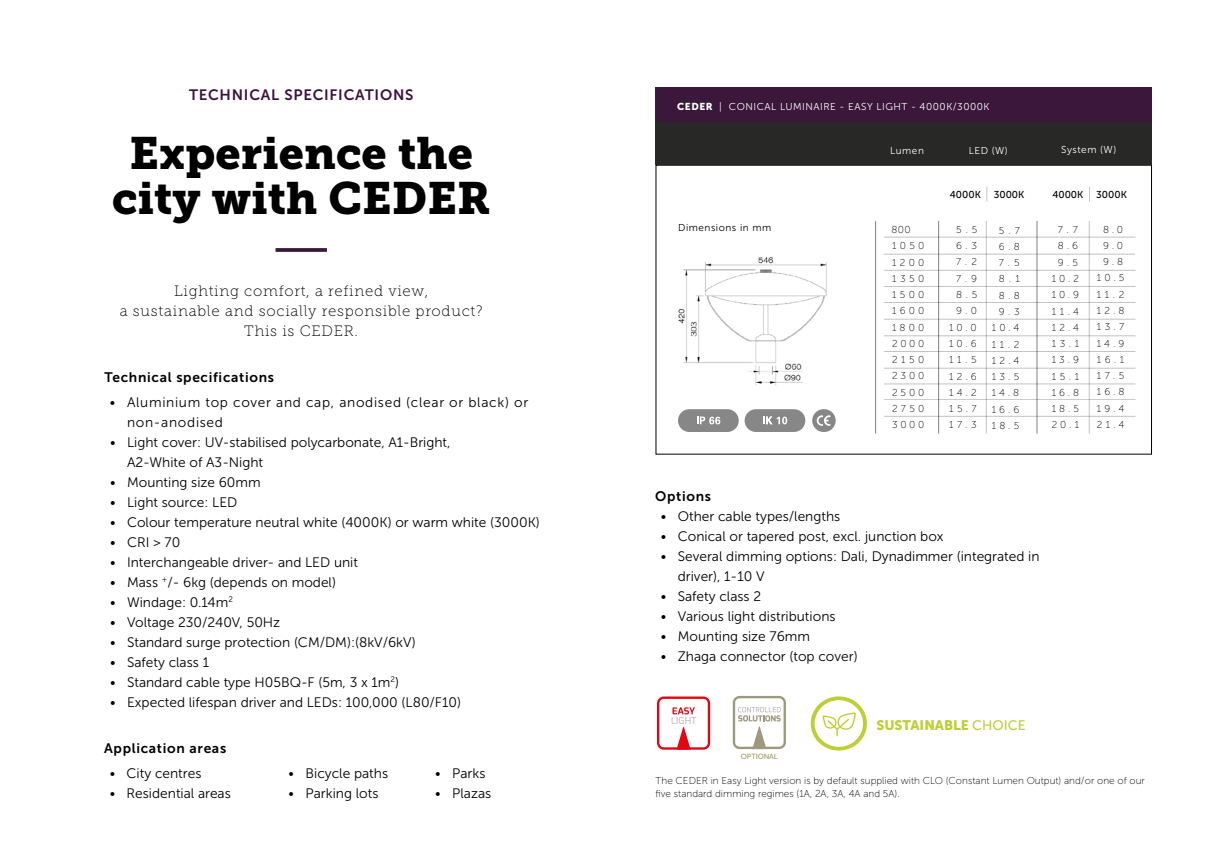
<style>
.page{position:relative;width:1205px;height:851px;background:#fff}
.page>*{position:absolute;margin:0;border:0;box-sizing:border-box;transform-origin:0 0}
.t1{font:45px "Museo Slab 900";color:#000}
.t2{font:15px/20px "Museo Slab 100";letter-spacing:.05em;color:#000;text-align:center}
.t3{font:15px "Museo Sans 700";letter-spacing:.05em;color:#3d123d}
.t4{font:13.75px/20px "Museo Sans 300";color:#000}
.t5{font:13.75px/20px "Museo Sans 300";letter-spacing:.05em;color:#000}
.t6{font:13.75px "Museo Sans 700";letter-spacing:.05em;color:#000}
.t7{font:13.75px "Museo Sans 900";color:#becf35}
.t8{font:10px/13.8px "Museo Sans 100";color:#000}
.t9{font:10px "Museo Sans 300";letter-spacing:.05em;color:#fff}
.t10{font:10px "Museo Sans 500";color:#000}
.t11{font:10px "Museo Sans 300";letter-spacing:.05em;color:#000}
.t12{font:9.5px "Exo";color:#b3b2b2}
.t13{font:7.5px "Museo Sans 500";letter-spacing:-.02em;color:#996}
.s1{font-family:"Museo Sans 900"}
.s2{font-family:"Museo Sans 500"}
</style>
<div class="page">
<svg style="left:275px;top:248px;width:52px;height:4px"></svg>
<div style="left:656px;top:87px;width:496px;height:36px;background:#3b173c"></div>
<hr style="left:875px;top:221px;width:1px;height:212px;background:#000">
<div style="left:656px;top:123px;width:496px;height:42px;background:#282827"></div>
<hr style="left:938px;top:221px;width:1px;height:212px;background:#000">
<hr style="left:1036px;top:221px;width:1px;height:212px;background:#000">
<img style="left:678px;top:257px;width:149px;height:128px">
<div style="left:744px;top:409px;width:61px;height:23px;background:#878787;border-radius:11px"></div>
<div style="left:812px;top:409px;width:23px;height:23px;background:#878787;border-radius:11px"></div>
<svg style="left:817px;top:415px;width:13px;height:11px"></svg>
<svg style="left:763px;top:416px;width:24px;height:8px"></svg>
<div style="left:678px;top:409px;width:61px;height:23px;background:#878787;border-radius:11px"></div>
<svg style="left:697px;top:416px;width:23px;height:8px"></svg>
<hr style="left:884px;top:237px;width:251px;height:1px;background:#000">
<hr style="left:883px;top:254px;width:252px;height:1px;background:#000">
<hr style="left:884px;top:270px;width:251px;height:1px;background:#000">
<hr style="left:884px;top:286px;width:251px;height:1px;background:#000">
<hr style="left:884px;top:302px;width:251px;height:1px;background:#000">
<hr style="left:884px;top:319px;width:251px;height:1px;background:#000">
<hr style="left:884px;top:335px;width:251px;height:1px;background:#000">
<hr style="left:884px;top:351px;width:251px;height:1px;background:#000">
<hr style="left:884px;top:368px;width:251px;height:1px;background:#000">
<hr style="left:884px;top:383px;width:251px;height:1px;background:#000">
<hr style="left:884px;top:399px;width:251px;height:1px;background:#000">
<hr style="left:884px;top:416px;width:251px;height:1px;background:#000">
<hr style="left:986px;top:221px;width:1px;height:212px;background:#000">
<hr style="left:1089px;top:221px;width:1px;height:212px;background:#000">
<svg style="left:986px;top:186px;width:1px;height:15px"></svg>
<svg style="left:1089px;top:187px;width:1px;height:15px"></svg>
<svg style="left:657px;top:696px;width:53px;height:53px"></svg>
<svg style="left:733px;top:695px;width:53px;height:54px"></svg>
<svg style="left:822px;top:712px;width:34px;height:23px"></svg>
<div style="left:811px;top:696px;width:56px;height:54px;border:4px solid #becf35;border-radius:50%"></div>
<p class="t3" style="left:189px;top:87px;width:226px">TECHNICAL SPECIFICATIONS</p>
<p class="t1" style="left:129px;top:127px;width:345px">Experience the</p>
<p class="t1" style="left:112px;top:172px;width:380px">city with CEDER</p>
<p class="t2" style="left:120px;top:280px;width:365px">Lighting comfort, a refined view,<br>a sustainable and socially responsible product?<br>This is CEDER.</p>
<p class="t6" style="left:105px;top:369px;width:171px">Technical specifications</p>
<p class="t5" style="left:127px;top:392px;width:403px;text-indent:-17px">• Aluminium top cover and cap, anodised (clear or black) or non-anodised</p>
<p class="t4" style="left:127px;top:432px;width:325px;text-indent:-17px">• Light cover: UV-stabilised polycarbonate, A1-Bright,<br>A2-White of A3-Night</p>
<p class="t4" style="left:110px;top:472px;width:152px">• Mounting size 60mm</p>
<p class="t4" style="left:110px;top:492px;width:129px">• Light source: LED</p>
<p class="t4" style="left:110px;top:512px;width:431px">• Colour temperature neutral white (4000K) or warm white (3000K)</p>
<p class="t4" style="left:110px;top:532px;width:72px">• CRI &gt; 70</p>
<p class="t4" style="left:110px;top:552px;width:249px">• Interchangeable driver- and LED unit</p>
<p class="t4" style="left:110px;top:572px;width:227px">• Mass <sup>+</sup>/- 6kg (depends on model)</p>
<p class="t4" style="left:110px;top:592px;width:124px">• Windage: 0.14m<sup>2</sup></p>
<p class="t4" style="left:110px;top:612px;width:172px">• Voltage 230/240V, 50Hz</p>
<p class="t4" style="left:110px;top:632px;width:307px">• Standard surge protection (CM/DM):(8kV/6kV)</p>
<p class="t4" style="left:110px;top:652px;width:100px">• Safety class 1</p>
<p class="t4" style="left:110px;top:672px;width:290px">• Standard cable type H05BQ-F (5m, 3 x 1m<sup>2</sup>)</p>
<p class="t4" style="left:110px;top:692px;width:352px">• Expected lifespan driver and LEDs: 100,000 (L80/F10)</p>
<p class="t6" style="left:104px;top:740px;width:124px">Application areas</p>
<p class="t4" style="left:110px;top:762px;width:93px">• City centres</p>
<p class="t4" style="left:110px;top:782px;width:123px">• Residential areas</p>
<p class="t4" style="left:289px;top:763px;width:101px">• Bicycle paths</p>
<p class="t4" style="left:289px;top:783px;width:91px">• Parking lots</p>
<p class="t4" style="left:435px;top:763px;width:52px">• Parks</p>
<p class="t4" style="left:435px;top:783px;width:57px">• Plazas</p>
<p class="t9" style="left:677px;top:101px;width:314px"><span class="s1">CEDER</span> | CONICAL LUMINAIRE - EASY LIGHT - 4000K/3000K</p>
<p class="t9" style="left:890px;top:145px;width:35px">Lumen</p>
<p class="t9" style="left:969px;top:145px;width:41px">LED (W)</p>
<p class="t9" style="left:1061px;top:144px;width:56px">System (W)</p>
<p class="t11" style="left:678px;top:222px;width:95px">Dimensions in mm</p>
<p class="t10" style="left:950px;top:189px;width:33px">4000K</p>
<p class="t10" style="left:994px;top:189px;width:32px">3000K</p>
<p class="t10" style="left:1052px;top:189px;width:33px">4000K</p>
<p class="t10" style="left:1096px;top:189px;width:32px">3000K</p>
<p class="t8" style="left:891px;top:223px;width:21px">800</p>
<p class="t8" style="left:1058px;top:223px;width:21px">7.7</p>
<p class="t8" style="left:1058px;top:239px;width:21px">8.6</p>
<p class="t8" style="left:1058px;top:255px;width:21px">9.5</p>
<p class="t8" style="left:1051px;top:272px;width:29px">10.2</p>
<p class="t8" style="left:1051px;top:288px;width:29px">10.9</p>
<p class="t8" style="left:1051px;top:304px;width:29px">11.4</p>
<p class="t8" style="left:1051px;top:320px;width:29px">12.4</p>
<p class="t8" style="left:1051px;top:337px;width:29px">13.1</p>
<p class="t8" style="left:1051px;top:353px;width:29px">13.9</p>
<p class="t8" style="left:1051px;top:369px;width:29px">15.1</p>
<p class="t8" style="left:1051px;top:385px;width:29px">16.8</p>
<p class="t8" style="left:1051px;top:402px;width:29px">18.5</p>
<p class="t8" style="left:1051px;top:418px;width:29px">20.1</p>
<p class="t8" style="left:956px;top:223px;width:22px">5.5</p>
<p class="t8" style="left:956px;top:239px;width:22px">6.3</p>
<p class="t8" style="left:956px;top:255px;width:22px">7.2</p>
<p class="t8" style="left:956px;top:271px;width:22px">7.9</p>
<p class="t8" style="left:956px;top:288px;width:22px">8.5</p>
<p class="t8" style="left:956px;top:304px;width:22px">9.0</p>
<p class="t8" style="left:999px;top:223px;width:22px">5.7</p>
<p class="t8" style="left:999px;top:239px;width:22px">6.8</p>
<p class="t8" style="left:999px;top:256px;width:22px">7.5</p>
<p class="t8" style="left:999px;top:272px;width:22px">8.1</p>
<p class="t8" style="left:999px;top:288px;width:22px">8.8</p>
<p class="t8" style="left:999px;top:304px;width:22px">9.3</p>
<p class="t8" style="left:892px;top:239px;width:34px">1050</p>
<p class="t8" style="left:892px;top:255px;width:34px">1200</p>
<p class="t8" style="left:892px;top:271px;width:34px">1350</p>
<p class="t8" style="left:892px;top:288px;width:34px">1500</p>
<p class="t8" style="left:892px;top:304px;width:34px">1600</p>
<p class="t8" style="left:892px;top:320px;width:34px">1800</p>
<p class="t8" style="left:892px;top:336px;width:34px">2000</p>
<p class="t8" style="left:892px;top:353px;width:34px">2150</p>
<p class="t8" style="left:892px;top:369px;width:34px">2300</p>
<p class="t8" style="left:892px;top:385px;width:34px">2500</p>
<p class="t8" style="left:892px;top:401px;width:34px">2750</p>
<p class="t8" style="left:892px;top:418px;width:34px">3000</p>
<p class="t8" style="left:949px;top:320px;width:29px">10.0</p>
<p class="t8" style="left:949px;top:337px;width:29px">10.6</p>
<p class="t8" style="left:949px;top:353px;width:29px">11.5</p>
<p class="t8" style="left:949px;top:369px;width:29px">12.6</p>
<p class="t8" style="left:949px;top:385px;width:29px">14.2</p>
<p class="t8" style="left:949px;top:402px;width:29px">15.7</p>
<p class="t8" style="left:949px;top:418px;width:29px">17.3</p>
<p class="t8" style="left:992px;top:321px;width:29px">10.4</p>
<p class="t8" style="left:992px;top:337px;width:29px">11.2</p>
<p class="t8" style="left:992px;top:353px;width:29px">12.4</p>
<p class="t8" style="left:992px;top:370px;width:29px">13.5</p>
<p class="t8" style="left:992px;top:386px;width:29px">14.8</p>
<p class="t8" style="left:992px;top:402px;width:29px">16.6</p>
<p class="t8" style="left:992px;top:418px;width:29px">18.5</p>
<p class="t8" style="left:1103px;top:222px;width:21px">8.0</p>
<p class="t8" style="left:1103px;top:238px;width:21px">9.0</p>
<p class="t8" style="left:1103px;top:255px;width:21px">9.8</p>
<p class="t8" style="left:1097px;top:271px;width:29px">10.5</p>
<p class="t8" style="left:1097px;top:287px;width:29px">11.2</p>
<p class="t8" style="left:1097px;top:304px;width:29px">12.8</p>
<p class="t8" style="left:1097px;top:320px;width:29px">13.7</p>
<p class="t8" style="left:1097px;top:336px;width:29px">14.9</p>
<p class="t8" style="left:1097px;top:352px;width:29px">16.1</p>
<p class="t8" style="left:1097px;top:369px;width:29px">17.5</p>
<p class="t8" style="left:1097px;top:385px;width:29px">16.8</p>
<p class="t8" style="left:1097px;top:401px;width:29px">19.4</p>
<p class="t8" style="left:1097px;top:417px;width:29px">21.4</p>
<p class="t6" style="left:655px;top:488px;width:57px">Options</p>
<p class="t4" style="left:661px;top:506px;width:181px">• Other cable types/lengths</p>
<p class="t4" style="left:661px;top:526px;width:284px">• Conical or tapered post, excl. junction box</p>
<p class="t4" style="left:678px;top:546px;width:363px;text-indent:-17px">• Several dimming options: Dali, Dynadimmer (integrated in driver), 1-10 V</p>
<p class="t4" style="left:661px;top:586px;width:102px">• Safety class 2</p>
<p class="t4" style="left:661px;top:606px;width:176px">• Various light distributions</p>
<p class="t4" style="left:661px;top:626px;width:151px">• Mounting size 76mm</p>
<p class="t4" style="left:661px;top:646px;width:198px">• Zhaga connector (top cover)</p>
<p class="t12" style="left:671px;top:713px;width:27px">LIGHT</p>
<p class="t7" style="left:876px;top:717px;width:151px">SUSTAINABLE <span class="s2">CHOICE</span></p>
<p class="t13" style="left:741px;top:752px;width:38px">OPTIONAL</p>
<p class="t8" style="left:656px;top:773px;width:491px">The CEDER in Easy Light version is by default supplied with CLO (Constant Lumen Output) and/or one of our five standard dimming regimes (1A, 2A, 3A, 4A and 5A).</p>
</div>
